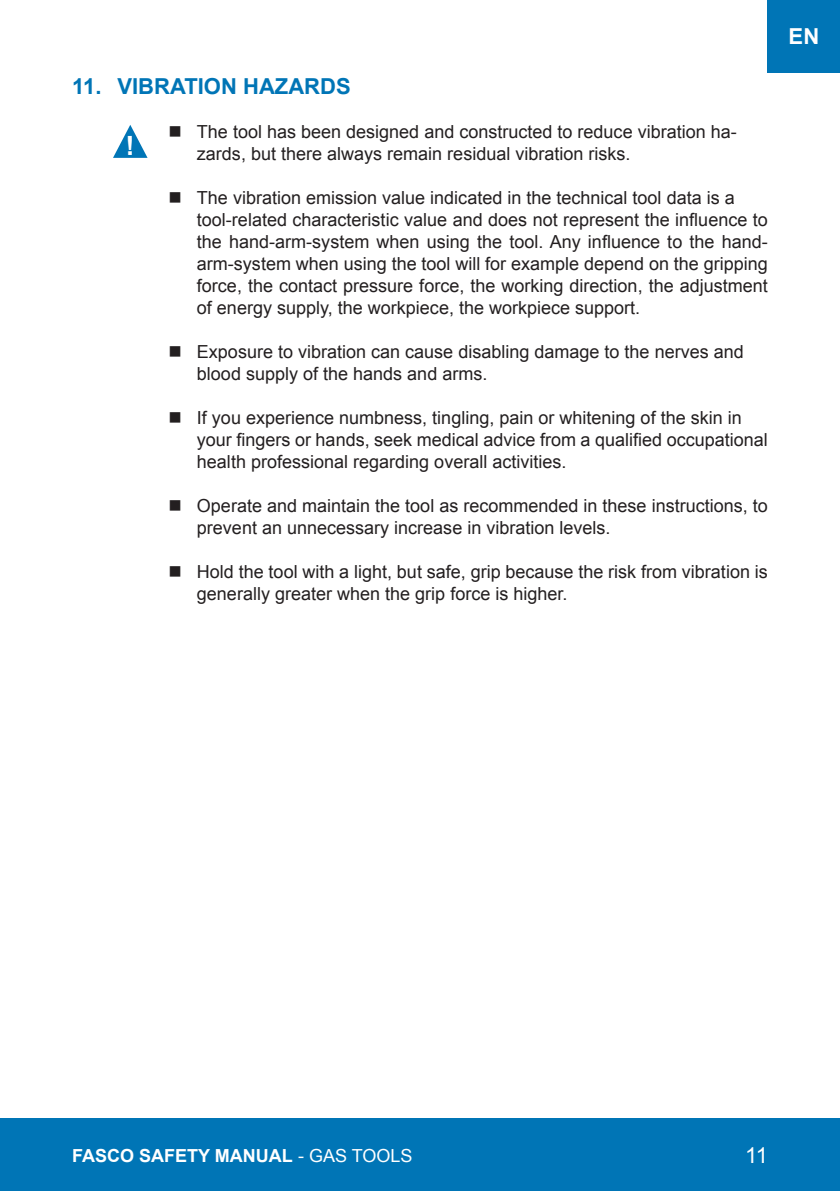
<style>
.page{position:relative;width:840px;height:1191px;background:#fff}
.page>*{position:absolute;margin:0;border:0;box-sizing:border-box;transform-origin:0 0}
.t1{font:700 22px "Arial";color:#0075b6}
.t2{font:22px "Arial";color:#fff}
.t3{font:700 22px "Arial";color:#fff}
.t4{font:18px/22px "Arial";color:#231f20}
.t5{font:700 18px "Arial";color:#fff}
.s1{font-weight:400}
</style>
<div class="page">
<div style="left:0;top:1119px;width:839px;height:72px;background:#0075b6"></div>
<hr style="left:0;top:0;width:1px;height:72px;background:#0075b6">
<div style="left:767px;top:0;width:72px;height:72px;background:#0075b6"></div>
<svg style="left:113px;top:125px;width:34px;height:33px"></svg>
<p class="t1" style="left:72px;top:72px;width:280px">11. VIBRATION HAZARDS</p>
<p class="t4" style="left:197px;top:121px;width:541px">The tool has been designed and constructed to reduce vibration ha&shy;zards, but there always remain residual vibration risks.</p>
<p class="t4" style="left:197px;top:187px;width:572px">The vibration emission value indicated in the technical tool data is a tool-related characteristic value and does not represent the influence to the hand-arm-system when using the tool. Any influence to the hand&shy;arm-system when using the tool will for example depend on the gripping force, the contact pressure force, the working direction, the adjustment of energy supply, the workpiece, the workpiece support.</p>
<p class="t4" style="left:197px;top:341px;width:548px">Exposure to vibration can cause disabling damage to the nerves and blood supply of the hands and arms.</p>
<p class="t4" style="left:197px;top:407px;width:572px">If you experience numbness, tingling, pain or whitening of the skin in your fingers or hands, seek medical advice from a qualified occupational health professional regarding overall activities.</p>
<p class="t4" style="left:197px;top:495px;width:572px">Operate and maintain the tool as recommended in these instructions, to prevent an unnecessary increase in vibration levels.</p>
<p class="t4" style="left:197px;top:561px;width:572px">Hold the tool with a light, but safe, grip because the risk from vibration is generally greater when the grip force is higher.</p>
<p class="t3" style="left:788px;top:21px;width:32px">EN</p>
<p class="t5" style="left:72px;top:1143px;width:342px">FASCO SAFETY MANUAL <span class="s1">- GAS TOOLS</span></p>
<p class="t2" style="left:744px;top:1141px;width:24px">11</p>
</div>
